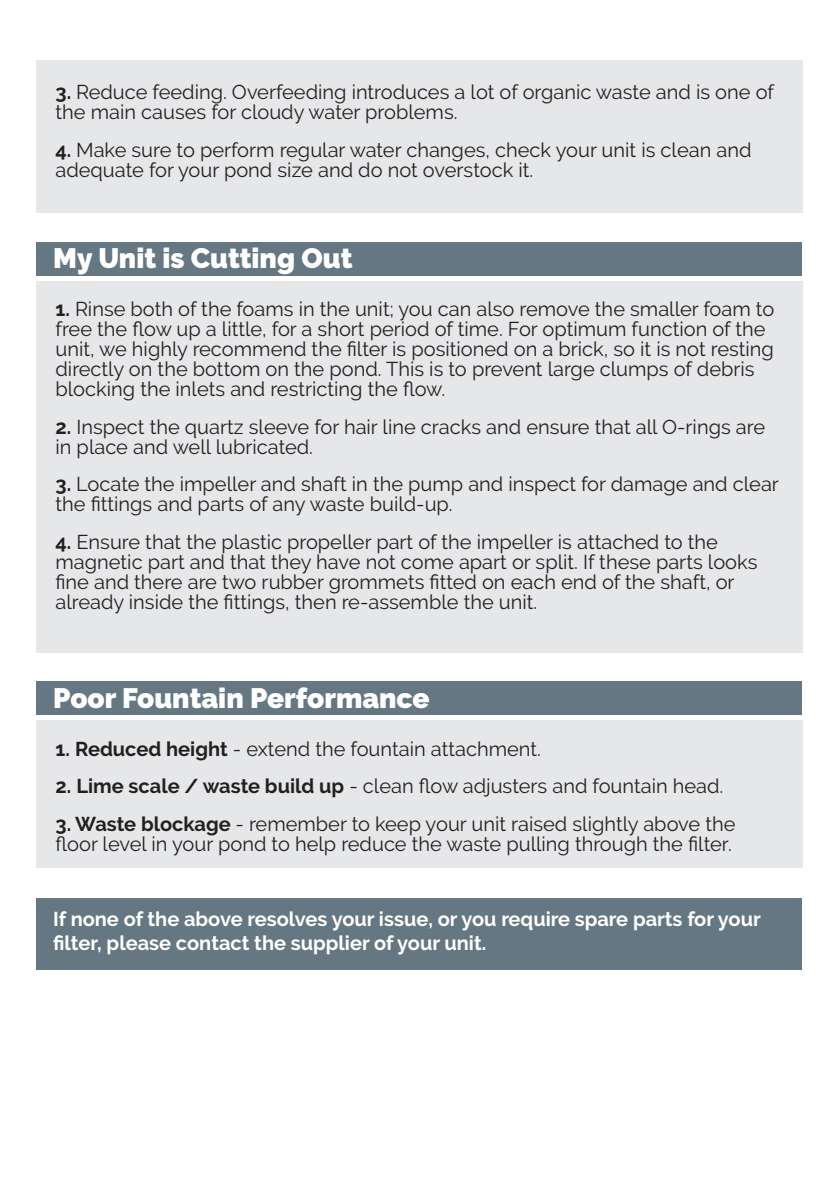
<style>
.page{position:relative;width:840px;height:1191px;background:#fff}
.page>*{position:absolute;margin:0;border:0;box-sizing:border-box;transform-origin:0 0}
.t1{font:900 28px "Raleway";color:#fff}
.t2{font:20px/20px "Raleway";color:#231f20}
.t3{font:700 20px/23.4px "Raleway";color:#fff}
.s1{font-weight:700}
</style>
<div class="page">
<div style="left:36px;top:898px;width:765px;height:72px;background:#647782"></div>
<div style="left:36px;top:242px;width:765px;height:33px;background:#647782"></div>
<div style="left:36px;top:281px;width:765px;height:372px;background:#e6e7e9"></div>
<div style="left:36px;top:681px;width:765px;height:34px;background:#647782"></div>
<div style="left:36px;top:720px;width:765px;height:148px;background:#e6e7e9"></div>
<div style="left:36px;top:61px;width:765px;height:152px;background:#e6e7e9"></div>
<p class="t2" style="left:55px;top:82px;width:719px"><span class="s1">3.</span> Reduce feeding. Overfeeding introduces a lot of organic waste and is one of the main causes for cloudy water problems.</p>
<p class="t2" style="left:55px;top:139px;width:697px"><span class="s1">4.</span> Make sure to perform regular water changes, check your unit is clean and adequate for your pond size and do not overstock it.</p>
<h1 class="t1" style="left:53px;top:242px;width:301px">My Unit is Cutting Out</h1>
<p class="t2" style="left:55px;top:299px;width:720px"><span class="s1">1.</span> Rinse both of the foams in the unit; you can also remove the smaller foam to free the flow up a little, for a short period of time. For optimum function of the unit, we highly recommend the filter is positioned on a brick, so it is not resting directly on the bottom on the pond. This is to prevent large clumps of debris blocking the inlets and restricting the flow.</p>
<p class="t2" style="left:55px;top:417px;width:710px"><span class="s1">2.</span> Inspect the quartz sleeve for hair line cracks and ensure that all O-rings are in place and well lubricated.</p>
<p class="t2" style="left:55px;top:474px;width:724px"><span class="s1">3.</span> Locate the impeller and shaft in the pump and inspect for damage and clear the fittings and parts of any waste build-up.</p>
<p class="t2" style="left:55px;top:532px;width:703px"><span class="s1">4.</span> Ensure that the plastic propeller part of the impeller is attached to the magnetic part and that they have not come apart or split. If these parts looks fine and there are two rubber grommets fitted on each end of the shaft, or already inside the fittings, then re-assemble the unit.</p>
<h1 class="t1" style="left:53px;top:681px;width:378px">Poor Fountain Performance</h1>
<p class="t2" style="left:55px;top:738px;width:486px"><span class="s1">1. Reduced height</span> - extend the fountain attachment.</p>
<p class="t2" style="left:55px;top:776px;width:669px"><span class="s1">2. Lime scale / waste build up</span> - clean flow adjusters and fountain head.</p>
<p class="t2" style="left:55px;top:814px;width:681px"><span class="s1">3. Waste blockage</span> - remember to keep your unit raised slightly above the floor level in your pond to help reduce the waste pulling through the filter.</p>
<p class="t3" style="left:53px;top:907px;width:708px">If none of the above resolves your issue, or you require spare parts for your filter, please contact the supplier of your unit.</p>
</div>
